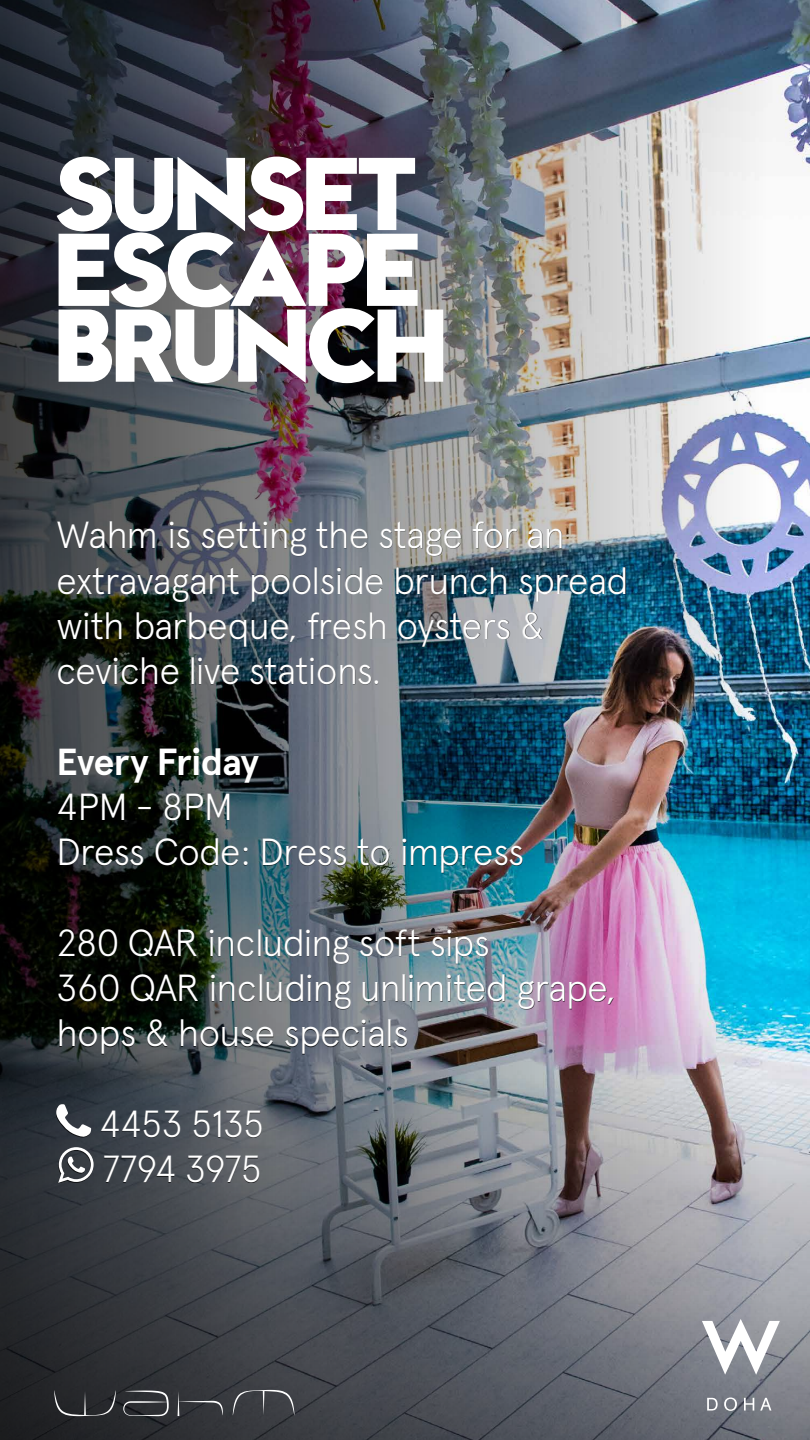
<style>
.page{position:relative;width:810px;height:1440px;background:#fff}
.page>*{position:absolute;margin:0;border:0;box-sizing:border-box;transform-origin:0 0}
.t1{font:700 93.75px/75.8px "W Sans New";color:#fff}
.t2{font:300 37.72px/45.2px "Apercu Pro";letter-spacing:-.035em;color:#fff}
.t3{font:700 37.72px "Apercu Pro";letter-spacing:-.025em;color:#fff}
</style>
<div class="page">
<img style="left:765px;top:0;width:45px;height:1077px">
<img style="left:0;top:0;width:765px;height:1077px">
<svg style="left:0;top:1077px;width:810px;height:363px;background:#606369"></svg>
<div style="left:56px;top:522px;width:570px;height:661px;background:#000;opacity:.75"></div>
<svg style="left:56px;top:1104px;width:35px;height:33px"></svg>
<svg style="left:58px;top:1147px;width:36px;height:36px"></svg>
<svg style="left:54px;top:1390px;width:241px;height:26px;background:#414246"></svg>
<svg style="left:702px;top:1319px;width:78px;height:56px"></svg>
<svg style="left:707px;top:1398px;width:11px;height:13px"></svg>
<svg style="left:724px;top:1397px;width:13px;height:14px"></svg>
<svg style="left:744px;top:1398px;width:10px;height:13px"></svg>
<svg style="left:760px;top:1398px;width:11px;height:13px"></svg>
<h1 class="t1" style="left:56px;top:160px;width:391px">SUNSET<br>ESCAPE<br>BRUNCH</h1>
<p class="t2" style="left:56px;top:509px;width:574px">Wahm is setting the stage for an extravagant poolside brunch spread with barbeque, fresh oysters &amp; ceviche live stations.</p>
<p class="t3" style="left:56px;top:733px;width:204px">Every Friday</p>
<p class="t2" style="left:56px;top:781px;width:470px">4PM 8- PM<br>Dress Code: Dress to impress</p>
<p class="t2" style="left:56px;top:916px;width:561px">280 QAR including soft sips<br>360 QAR including unlimited grape, hops &amp; house specials</p>
<p class="t2" style="left:99px;top:1097px;width:167px">4453 5135<br>7794 3975</p>
</div>
